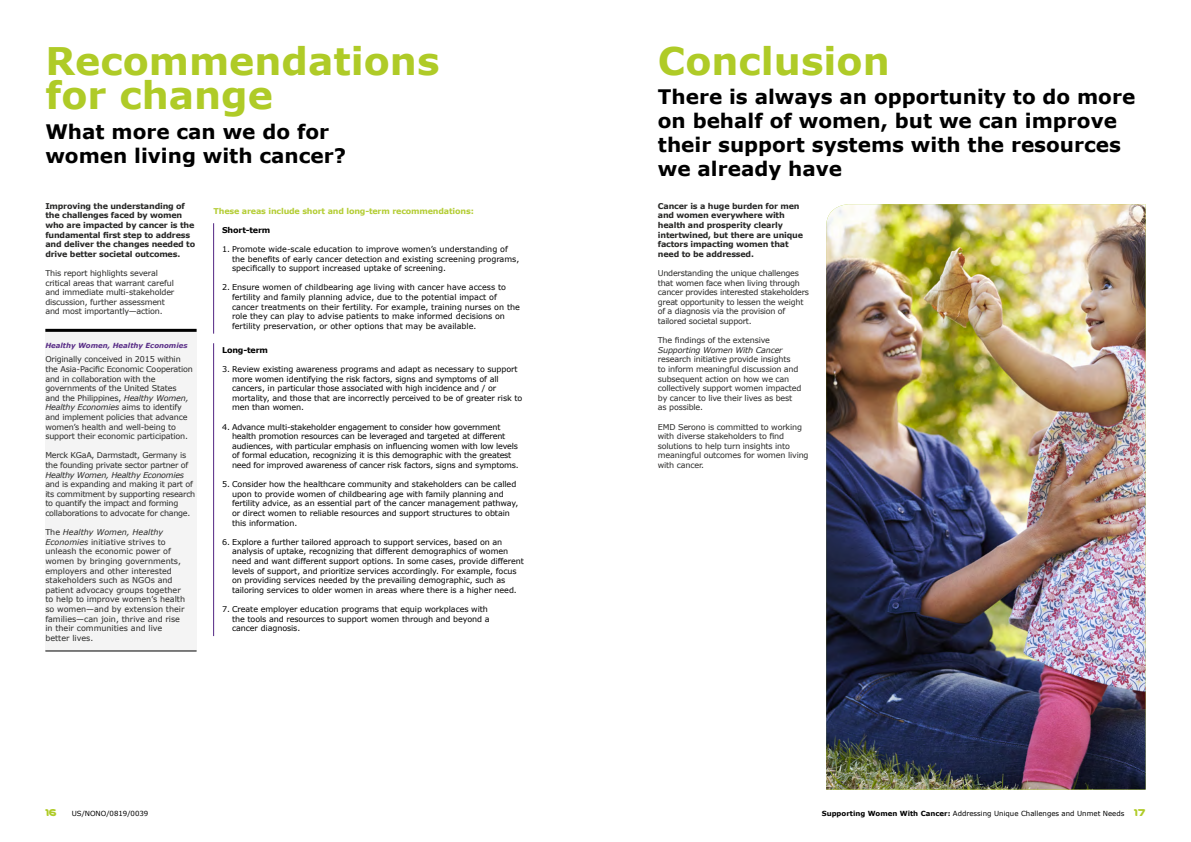
<style>
.page{position:relative;width:1191px;height:842px;background:#fff}
.page>*{position:absolute;margin:0;border:0;box-sizing:border-box;transform-origin:0 0}
.t1{font:700 38px/34.8px "Verdana";color:#afcb27}
.t2{font:700 20px/24px "Verdana";color:#000}
.t3{font:10px "Merck";color:#afcb27}
.t4{font:8px/9.6px "Verdana";letter-spacing:-.01em;color:#000}
.t5{font:8px/9.6px "Verdana";letter-spacing:-.02em;color:#282827}
.t6{font:700 8px/9.6px "Verdana";letter-spacing:-.02em;color:#282827}
.t7{font:8px/9.6px "Verdana";color:#282827}
.t8{font:italic 8px "Verdana";letter-spacing:-.03em;color:#282827}
.t9{font:700 8px "Verdana";letter-spacing:-.02em;color:#b4cd35}
.t10{font:700 8px "Verdana";letter-spacing:-.02em;color:#000}
.t11{font:7px "Verdana";color:#000}
.t12{font:italic 700 7px "Verdana";color:#592d87}
.s1{font-style:italic}
.s2{font-weight:700}
.s3{font-family:"Merck";font-size:10px;color:#afcb27}
</style>
<div class="page">
<div style="left:45px;top:329px;width:152px;height:321px;background:#f4f4f4"></div>
<hr style="left:45px;top:329px;width:152px;height:3px;background:#000">
<hr style="left:45px;top:650px;width:152px;height:1px;background:#000">
<img style="left:826px;top:204px;width:319px;height:585px">
<hr style="left:213px;top:223px;width:1px;height:111px;background:#522583">
<hr style="left:213px;top:343px;width:1px;height:293px;background:#522583">
<h1 class="t1" style="left:45px;top:44px;width:396px">Recommendations for change</h1>
<h2 class="t2" style="left:45px;top:120px;width:302px">What more can we do for women living with cancer?</h2>
<p class="t6" style="left:45px;top:201px;width:151px">Improving the understanding of the challenges faced by women who are impacted by cancer is the fundamental first step to address and deliver the changes needed to drive better societal outcomes.</p>
<p class="t5" style="left:45px;top:268px;width:130px">This report highlights several critical areas that warrant careful and immediate multi-stakeholder discussion, further assessment and most importantly—action.</p>
<p class="t9" style="left:214px;top:205px;width:262px">These areas include short and long-term recommendations:</p>
<p class="t10" style="left:222px;top:225px;width:50px">Short-term</p>
<p class="t4" style="left:232px;top:244px;width:289px;text-indent:-10px">1. Promote wide-scale education to improve women’s understanding of the benefits of early cancer detection and existing screening programs, specifically to support increased uptake of screening.</p>
<p class="t4" style="left:232px;top:283px;width:289px;text-indent:-10px">2. Ensure women of childbearing age living with cancer have access to fertility and family planning advice, due to the potential impact of cancer treatments on their fertility. For example, training nurses on the role they can play to advise patients to make informed decisions on fertility preservation, or other options that may be available.</p>
<p class="t10" style="left:222px;top:345px;width:47px">Long-term</p>
<p class="t4" style="left:232px;top:364px;width:292px;text-indent:-10px">3. Review existing awareness programs and adapt as necessary to support more women identifying the risk factors, signs and symptoms of all cancers, in particular those associated with high incidence and / or mortality, and those that are incorrectly perceived to be of greater risk to men than women.</p>
<p class="t4" style="left:232px;top:422px;width:288px;text-indent:-10px">4. Advance multi-stakeholder engagement to consider how government health promotion resources can be leveraged and targeted at different audiences, with particular emphasis on influencing women with low levels of formal education, recognizing it is this demographic with the greatest need for improved awareness of cancer risk factors, signs and symptoms.</p>
<p class="t4" style="left:232px;top:480px;width:288px;text-indent:-10px">5. Consider how the healthcare community and stakeholders can be called upon to provide women of childbearing age with family planning and fertility advice, as an essential part of the cancer management pathway, or direct women to reliable resources and support structures to obtain this information.</p>
<p class="t4" style="left:232px;top:537px;width:293px;text-indent:-10px">6. Explore a further tailored approach to support services, based on an analysis of uptake, recognizing that different demographics of women need and want different support options. In some cases, provide different levels of support, and prioritize services accordingly. For example, focus on providing services needed by the prevailing demographic, such as tailoring services to older women in areas where there is a higher need.</p>
<p class="t4" style="left:232px;top:604px;width:259px;text-indent:-10px">7. Create employer education programs that equip workplaces with the tools and resources to support women through and beyond a cancer diagnosis.</p>
<p class="t12" style="left:45px;top:341px;width:144px">Healthy Women, Healthy Economies</p>
<p class="t5" style="left:45px;top:355px;width:149px">Originally conceived in 2015 within the Asia-Pacific Economic Cooperation and in collaboration with the governments of the United States and the Philippines, <span class="s1">Healthy Women, Healthy Economies</span> aims to identify and implement policies that advance women’s health and well-being to support their economic participation.</p>
<p class="t5" style="left:45px;top:451px;width:144px">Merck KGaA, Darmstadt, Germany is the founding private sector partner of</p>
<p class="t8" style="left:45px;top:470px;width:140px">Healthy Women, Healthy Economies</p>
<p class="t5" style="left:45px;top:480px;width:151px">and is expanding and making it part of its commitment by supporting research to quantify the impact and forming collaborations to advocate for change.</p>
<p class="t7" style="left:45px;top:528px;width:141px">The <span class="s1">Healthy Women, Healthy<br>Economies</span> initiative strives to unleash the economic power of women by bringing governments, employers and other interested stakeholders such as NGOs and patient advocacy groups together to help to improve women’s health so women—and by extension their families—can join, thrive and rise in their communities and live better lives.</p>
<h1 class="t1" style="left:658px;top:44px;width:233px">Conclusion</h1>
<h2 class="t2" style="left:658px;top:85px;width:479px">There is always an opportunity to do more on behalf of women, but we can improve their support systems with the resources we already have</h2>
<p class="t6" style="left:658px;top:201px;width:147px">Cancer is a huge burden for men and women everywhere with health and prosperity clearly intertwined, but there are unique factors impacting women that need to be addressed.</p>
<p class="t5" style="left:658px;top:268px;width:153px">Understanding the unique challenges that women face when living through cancer provides interested stakeholders great opportunity to lessen the weight of a diagnosis via the provision of tailored societal support.</p>
<p class="t5" style="left:658px;top:336px;width:114px">The findings of the extensive</p>
<p class="t8" style="left:658px;top:345px;width:126px">Supporting Women With Cancer</p>
<p class="t5" style="left:658px;top:355px;width:145px">research initiative provide insights<br>to inform meaningful discussion and subsequent action on how we can collectively support women impacted by cancer to live their lives as best as possible.</p>
<p class="t5" style="left:658px;top:422px;width:152px">EMD Serono is committed to working with diverse stakeholders to find solutions to help turn insights into meaningful outcomes for women living with cancer.</p>
<p class="t3" style="left:45px;top:806px;width:13px">16</p>
<p class="t11" style="left:72px;top:809px;width:78px">US/NONO/0819/0039</p>
<p class="t11" style="left:821px;top:809px;width:325px"><span class="s2">Supporting Women With Cancer:</span> Addressing Unique Challenges and Unmet Needs <span class="s3">17</span></p>
</div>
